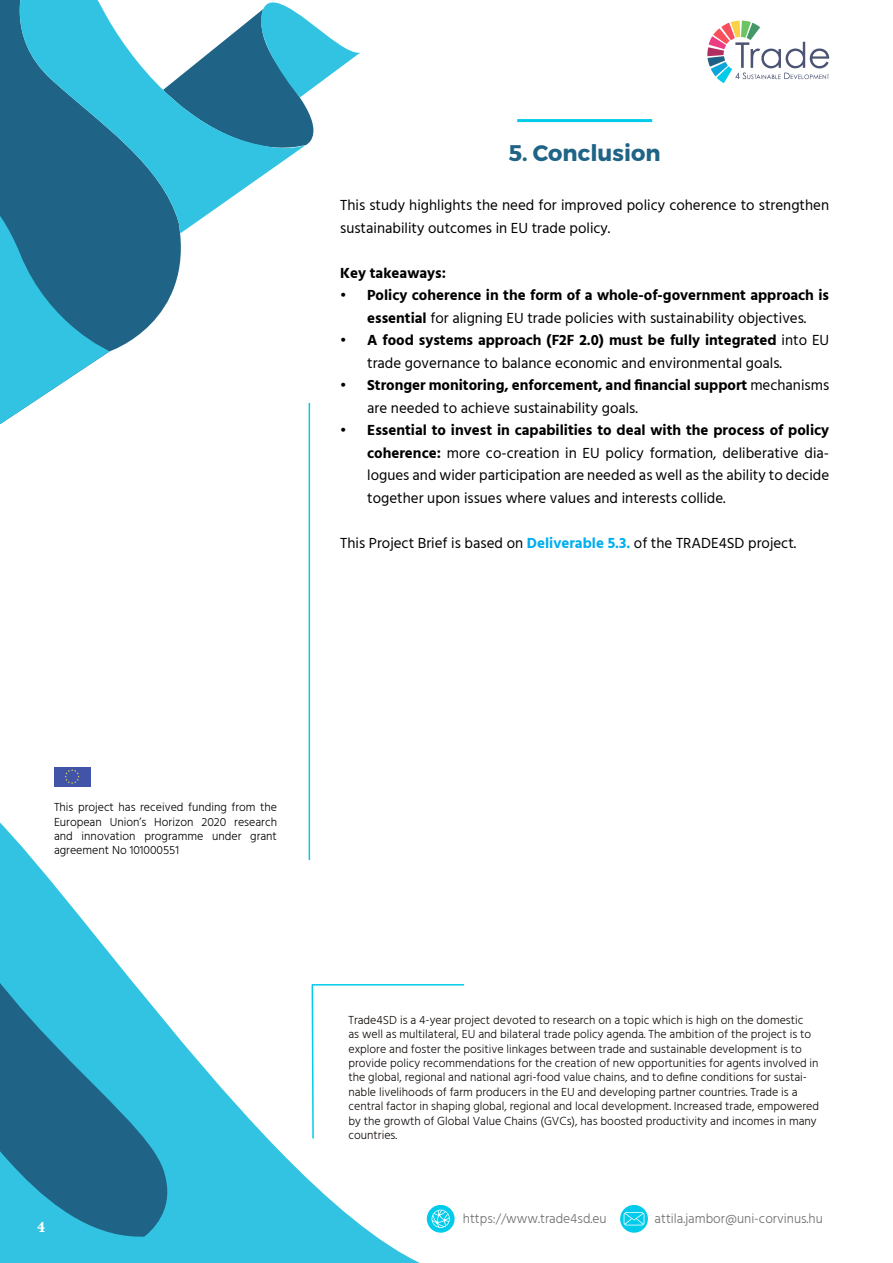
<style>
.page{position:relative;width:893px;height:1263px;background:#fff}
.page>*{position:absolute;margin:0;border:0;box-sizing:border-box;transform-origin:0 0}
.t1{font:700 22.5px "Montserrat";color:#1f6386}
.t2{font:15px/22.5px "Hind Madurai";color:#000}
.t3{font:700 15px/22.5px "Hind Madurai";color:#000;text-align:center}
.t4{font:700 15px "Baskerville";color:#fff}
.t5{font:300 13.5px "Hind Madurai";color:#6d6e71}
.t6{font:300 12px/14.4px "Hind Madurai";color:#100906}
.t7{font:300 12px/14.4px "Hind Madurai";color:#000;text-align:justify}
.s1{font-weight:400}
.s2{font-weight:700}
.s3{font-weight:700;color:#00aeef}
</style>
<div class="page">
<hr style="left:309px;top:403px;width:1px;height:457px;background:#00cbea">
<div style="left:54px;top:767px;width:36px;height:19px;background:#4154a8"></div>
<svg style="left:65px;top:769px;width:15px;height:12px"></svg>
<svg style="left:0;top:0;width:181px;height:352px;fill:#1f6386"></svg>
<svg style="left:0;top:142px;width:110px;height:283px"></svg>
<svg style="left:0;top:781px;width:457px;height:482px"></svg>
<svg style="left:0;top:828px;width:185px;height:435px;fill:#32c3e2"></svg>
<svg style="left:11px;top:0;width:269px;height:233px"></svg>
<svg style="left:163px;top:0;width:197px;height:163px"></svg>
<svg style="left:0;top:1073px;width:147px;height:190px;background:#2585a7"></svg>
<svg style="left:620px;top:1205px;width:28px;height:28px"></svg>
<svg style="left:624px;top:1212px;width:20px;height:13px"></svg>
<div style="left:427px;top:1205px;width:28px;height:28px;background:#00cbea;border-radius:50%"></div>
<svg style="left:432px;top:1210px;width:18px;height:18px"></svg>
<hr style="left:517px;top:119px;width:135px;height:3px;background:#00cbea">
<svg style="left:707px;top:20px;width:122px;height:63px"></svg>
<svg style="left:311px;top:983px;width:4px;height:157px"></svg>
<hr style="left:312px;top:984px;width:152px;height:1px;background:#00cbea">
<h1 class="t1" style="left:509px;top:139px;width:153px">5. Conclusion</h1>
<p class="t2" style="left:340px;top:195px;width:490px">This study highlights the need for improved policy coherence to strengthen sustainability outcomes in EU trade policy.</p>
<p class="t3" style="left:340px;top:262px;width:107px">Key takeaways:</p>
<p class="t3" style="left:340px;top:285px;width:490px">• Policy coherence in the form of a whole-of-government approach is essential <span class="s1">for aligning EU trade policies with sustainability objectives.</span></p>
<p class="t2" style="left:367px;top:330px;width:463px;text-indent:-27px"><span class="s2">• A food systems approach (F2F 2.0) must be fully integrated</span> into EU trade governance to balance economic and environmental goals.</p>
<p class="t3" style="left:367px;top:375px;width:463px;text-align:left;text-indent:-27px">• Stronger monitoring, enforcement, and financial support <span class="s1">mechanisms are needed to achieve sustainability goals.</span></p>
<p class="t2" style="left:367px;top:420px;width:463px;text-align:justify;text-indent:-27px"><span class="s2">• Essential to invest in capabilities to deal with the process of policy coherence:</span> more co-creation in EU policy formation, deliberative dia&shy;logues and wider participation are needed as well as the ability to decide together upon issues where values and interests collide.</p>
<p class="t2" style="left:340px;top:532px;width:458px">This Project Brief is based on <span class="s3">Deliverable 5.3.</span> of the TRADE4SD project.</p>
<p class="t7" style="left:54px;top:801px;width:225px">This project has received funding from the European Union’s Horizon 2020 research and innovation programme under grant agreement No 101000551</p>
<p class="t4" style="left:37px;top:1216px;width:10px">4</p>
<p class="t6" style="left:348px;top:1013px;width:472px">Trade4SD is a 4-year project devoted to research on a topic which is high on the domestic<br>as well as multilateral, EU and bilateral trade policy agenda. The ambition of the project is to explore and foster the positive linkages between trade and sustainable development is to provide policy recommendations for the creation of new opportunities for agents involved in the global, regional and national agri-food value chains, and to define conditions for sustai&shy;nable livelihoods of farm producers in the EU and developing partner countries. Trade is a central factor in shaping global, regional and local development. Increased trade, empowered by the growth of Global Value Chains (GVCs), has boosted productivity and incomes in many countries.</p>
<p class="t5" style="left:463px;top:1211px;width:145px">https://www.trade4sd.eu</p>
<p class="t5" style="left:654px;top:1211px;width:170px">attila.jambor@uni-corvinus.hu</p>
</div>
